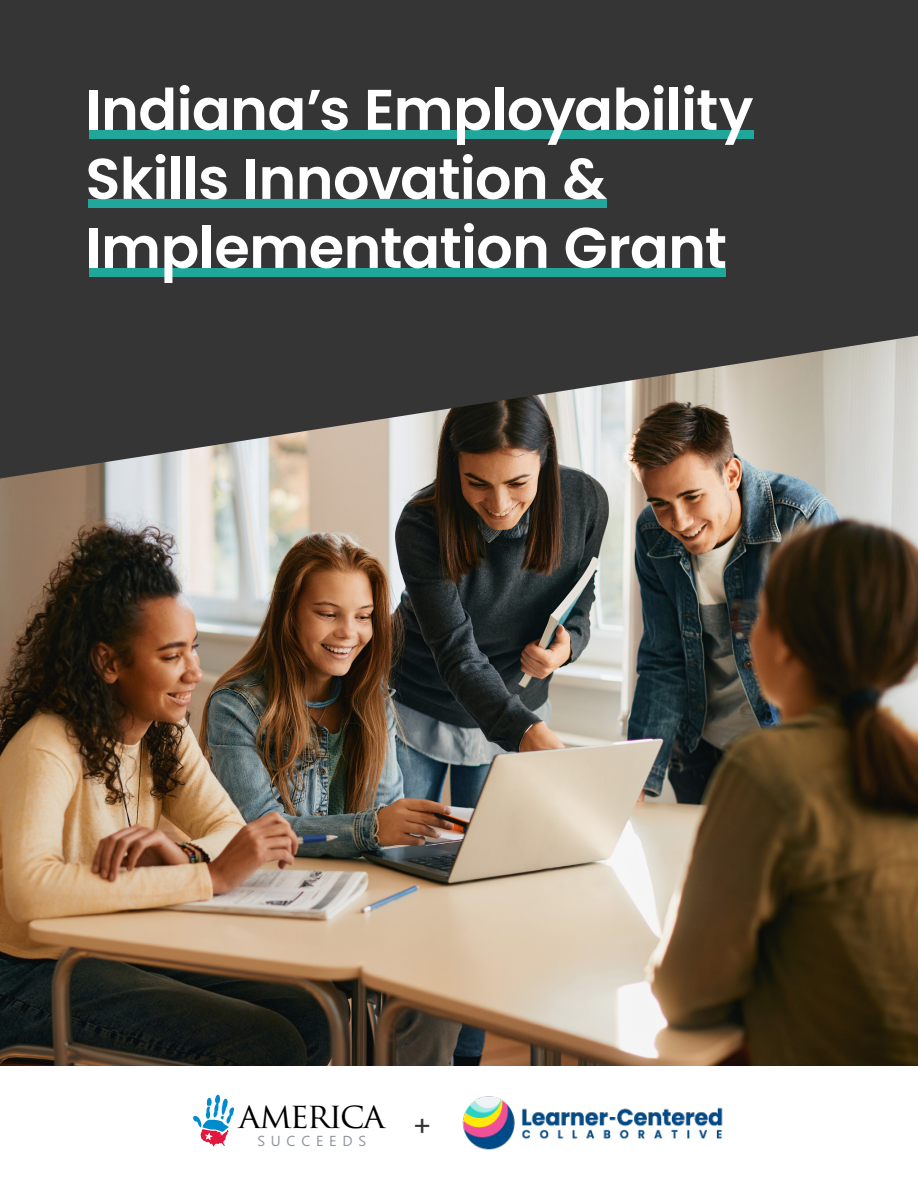
<style>
.page{position:relative;width:918px;height:1188px;background:#fff}
.page>*{position:absolute;margin:0;border:0;box-sizing:border-box;transform-origin:0 0}
.t1{font:600 57.3px/69px "Poppins";letter-spacing:-.01em;color:#fff}
.t2{font:34.8px "Trajan Pro";letter-spacing:-.05em;color:#000}
.t3{font:27.6px "Poppins";color:#353535}
.t4{font:14.55px "Ebrima";letter-spacing:.4em;color:#90959d}
</style>
<div class="page">
<img style="left:0;top:478px;width:918px;height:588px">
<svg style="left:193px;top:1095px;width:41px;height:51px"></svg>
<img style="left:462px;top:1096px;width:261px;height:54px">
<svg style="left:0;top:0;width:918px;height:478px;background:#474745"></svg>
<div style="left:89px;top:130px;width:664px;height:8px;background:#21a69b"></div>
<div style="left:89px;top:268px;width:636px;height:8px;background:#21a69b"></div>
<div style="left:89px;top:199px;width:518px;height:8px;background:#21a69b"></div>
<p class="t1" style="left:86px;top:76px;width:669px">Indiana’s Employability<br>Skills Innovation &amp;<br>Implementation Grant</p>
<p class="t2" style="left:239px;top:1094px;width:148px">AMERICA</p>
<p class="t4" style="left:257px;top:1130px;width:110px">SUCCEEDS</p>
<p class="t3" style="left:413px;top:1111px;width:20px">+</p>
</div>
